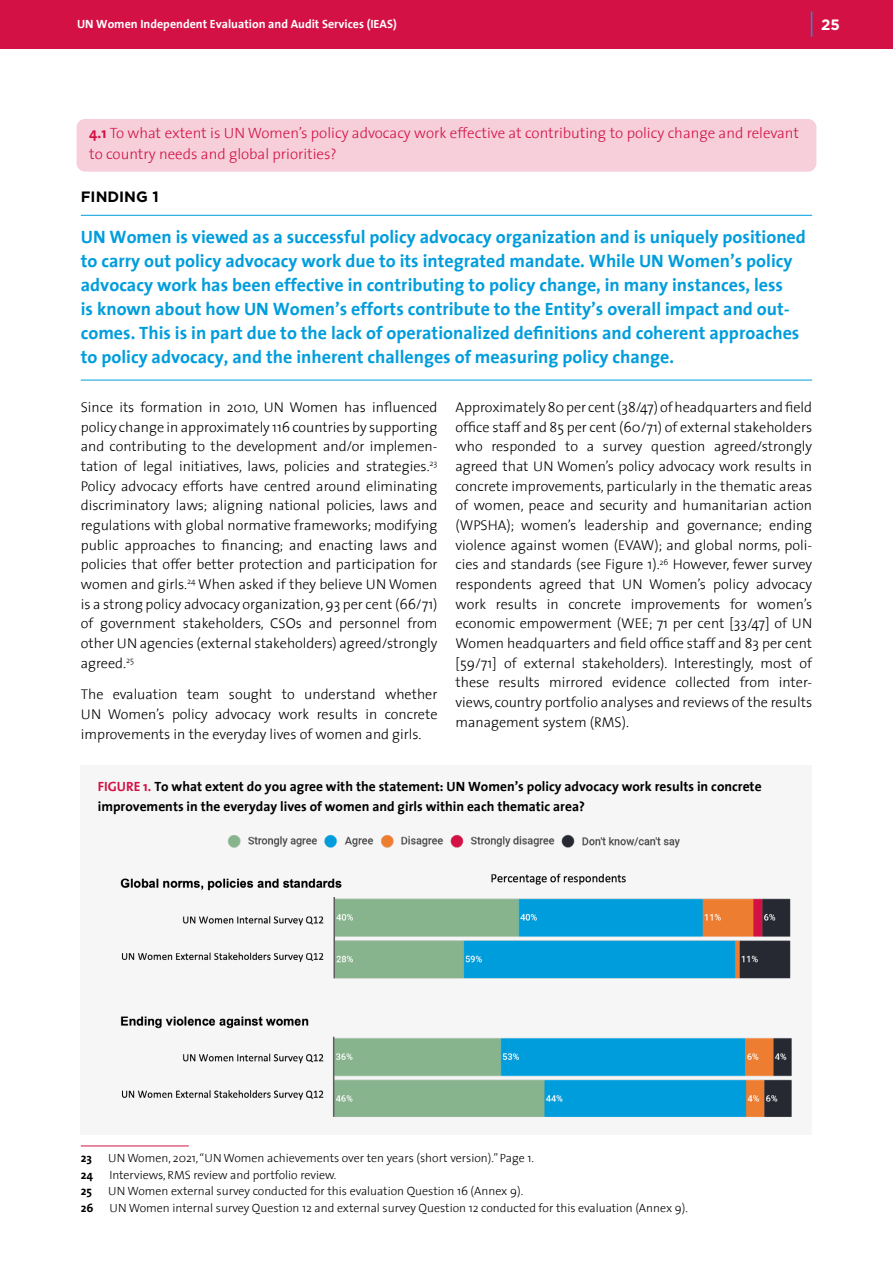
<style>
.page{position:relative;width:893px;height:1263px;background:#fff}
.page>*{position:absolute;margin:0;border:0;box-sizing:border-box;transform-origin:0 0}
.FIndings_Text{font:700 18px/24px "The Sans";color:#009ddc}
.Overarching_Q{font:300 15px/21px "The Sans";color:#d31145}
.FINDINGS_HEADER{font:700 15px "Gotham";color:#000}
.t1{font:700 15px "Gotham";color:#fff}
.t2{font:300 14.25px/19.6px "The Sans";color:#000;text-align:justify}
.Figure_header{font:700 13.5px/19.6px "The Sans";color:#000}
.Footnote{font:300 12px "The Sans";color:#000}
.t3{font:700 12px "The Sans";color:#fff}
.Footnote-2{font:700 12px "The Sans";color:#000}
.s1{font-weight:700}
.s2{color:#d31145}
</style>
<div class="page">
<div style="left:0;top:0;width:893px;height:48px;background:#d31145"></div>
<svg style="left:811px;top:11px;width:1px;height:26px"></svg>
<div style="left:81px;top:765px;width:731px;height:370px;background:#f6f6f6"></div>
<div style="left:77px;top:119px;width:739px;height:53px;background:#f6cfda;border-radius:9px"></div>
<hr style="left:81px;top:215px;width:731px;height:1px;background:#009ddc">
<hr style="left:81px;top:380px;width:731px;height:1px;background:#009ddc">
<hr style="left:81px;top:1145px;width:108px;height:1px;background:#d31245">
<img style="left:120px;top:834px;width:672px;height:283px">
<p class="t3" style="left:77px;top:14px;width:321px">UN Women Independent Evaluation and Audit Services (IEAS)</p>
<p class="t1" style="left:821px;top:15px;width:20px">25</p>
<p class="Overarching_Q" style="left:89px;top:122px;width:711px"><span class="s1">4.1</span> To what extent is UN Women’s policy advocacy work effective at contributing to policy change and relevant to country needs and global priorities?</p>
<p class="FINDINGS_HEADER" style="left:81px;top:186px;width:79px">FINDING 1</p>
<p class="FIndings_Text" style="left:81px;top:224px;width:727px">UN Women is viewed as a successful policy advocacy organization and is uniquely positioned to carry out policy advocacy work due to its integrated mandate. While UN Women’s policy advocacy work has been effective in contributing to policy change, in many instances, less<br>is known about how UN Women’s efforts contribute to the Entity’s overall impact and out&shy;comes. This is in part due to the lack of operationalized definitions and coherent approaches to policy advocacy, and the inherent challenges of measuring policy change.</p>
<p class="t2" style="left:81px;top:397px;width:358px">Since its formation in 2010, UN Women has influenced policy change in approximately 116 countries by supporting and contributing to the development and/or implemen&shy;tation of legal initiatives, laws, policies and strategies.<sup>23<br></sup>Policy advocacy efforts have centred around eliminating discriminatory laws; aligning national policies, laws and regulations with global normative frameworks; modifying public approaches to financing; and enacting laws and policies that offer better protection and participation for women and girls.<sup>24</sup> When asked if they believe UN Women is a strong policy advocacy organization, 93 per cent (66/71) of government stakeholders, CSOs and personnel from other UN agencies (external stakeholders) agreed/strongly agreed.<sup>25</sup></p>
<p class="t2" style="left:81px;top:684px;width:358px">The evaluation team sought to understand whether UN Women’s policy advocacy work results in concrete improvements in the everyday lives of women and girls.</p>
<p class="t2" style="left:455px;top:397px;width:358px">Approximately 80 per cent (38/47) of headquarters and field office staff and 85 per cent (60/71) of external stakeholders who responded to a survey question agreed/strongly agreed that UN Women’s policy advocacy work results in concrete improvements, particularly in the thematic areas of women, peace and security and humanitarian action (WPSHA); women’s leadership and governance; ending violence against women (EVAW); and global norms, poli&shy;cies and standards (see Figure 1).<sup>26</sup> However, fewer survey respondents agreed that UN Women’s policy advocacy work results in concrete improvements for women’s economic empowerment (WEE; 71 per cent [33/47] of UN Women headquarters and field office staff and 83 per cent [59/71] of external stakeholders). Interestingly, most of these results mirrored evidence collected from inter&shy;views, country portfolio analyses and reviews of the results management system (RMS).</p>
<p class="Figure_header" style="left:98px;top:777px;width:665px"><span class="s2">FIGURE 1.</span> To what extent do you agree with the statement: UN Women’s policy advocacy work results in concrete improvements in the everyday lives of women and girls within each thematic area?</p>
<p class="Footnote-2" style="left:81px;top:1148px;width:13px">23</p>
<p class="Footnote" style="left:108px;top:1148px;width:427px">UN Women, 2021, “UN Women achievements over ten years (short version).” Page 1.</p>
<p class="Footnote-2" style="left:81px;top:1165px;width:14px">24</p>
<p class="Footnote" style="left:109px;top:1165px;width:229px">Interviews, RMS review and portfolio review.</p>
<p class="Footnote-2" style="left:81px;top:1181px;width:13px">25</p>
<p class="Footnote" style="left:108px;top:1181px;width:416px">UN Women external survey conducted for this evaluation Question 16 (Annex 9).</p>
<p class="Footnote-2" style="left:81px;top:1198px;width:14px">26</p>
<p class="Footnote" style="left:110px;top:1198px;width:580px">UN Women internal survey Question 12 and external survey Question 12 conducted for this evaluation (Annex 9).</p>
</div>
